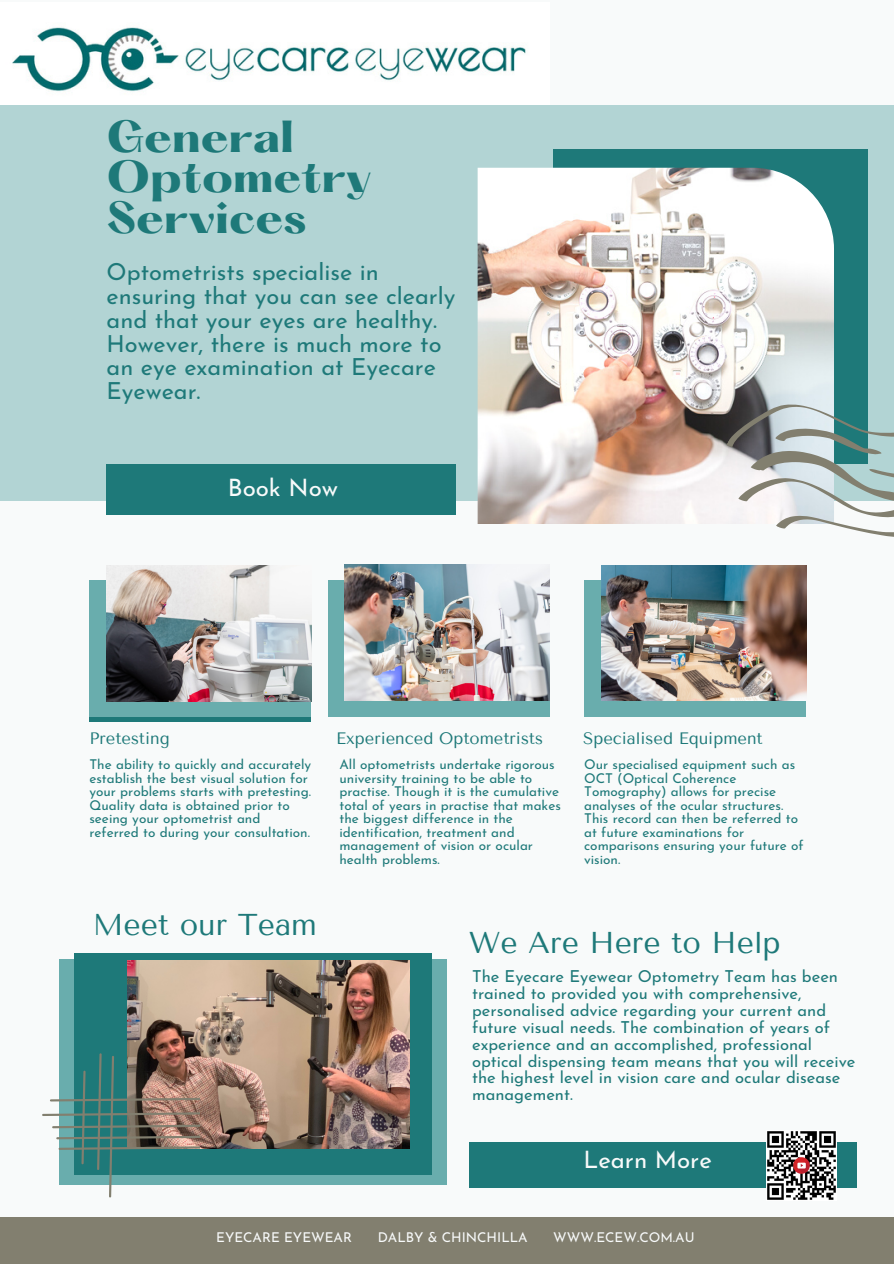
<style>
.page{position:relative;width:894px;height:1264px;background:#fff}
.page>*{position:absolute;margin:0;border:0;box-sizing:border-box;transform-origin:0 0}
.t1{font:800 39.3px/40.5px "Hatton";color:#1e7979}
.t2{font:30px "Tenor Sans";color:#1e7979}
.t3{font:24px "Josefin Sans";color:#f8fafa}
.t4{font:23.55px/23.9px "Josefin Sans";color:#1e7979}
.t5{font:16.5px/17px "Josefin Sans";color:#1e7979}
.t6{font:16.5px "Tenor Sans";color:#1e7979}
.t7{font:13.5px/13.5px "Josefin Sans";color:#1e7979}
.t8{font:13.5px "Josefin Sans";color:#f8fafa}
</style>
<div class="page">
<div style="left:0;top:0;width:893px;height:1263px;background:#f8fafa"></div>
<div style="left:59px;top:959px;width:387px;height:225px;background:#69adad"></div>
<div style="left:0;top:105px;width:893px;height:395px;background:#b2d4d4"></div>
<div style="left:553px;top:150px;width:314px;height:314px;background:#1e7979"></div>
<div style="left:89px;top:585px;width:222px;height:136px;background:linear-gradient(to right,#1e7979,#1e7979)"></div>
<div style="left:89px;top:580px;width:222px;height:136px;background:#69adad"></div>
<div style="left:327px;top:580px;width:222px;height:136px;background:#69adad"></div>
<div style="left:584px;top:580px;width:221px;height:136px;background:#69adad"></div>
<div style="left:74px;top:952px;width:357px;height:222px;background:#1e7979"></div>
<div style="left:106px;top:464px;width:350px;height:51px;background:#1e7979"></div>
<div style="left:0;top:1217px;width:893px;height:46px;background:#827f6f"></div>
<img style="left:477px;top:168px;width:356px;height:356px">
<img style="left:127px;top:960px;width:282px;height:188px">
<img style="left:345px;top:564px;width:204px;height:136px">
<img style="left:106px;top:565px;width:205px;height:136px">
<img style="left:601px;top:565px;width:205px;height:135px">
<svg style="left:42px;top:1053px;width:158px;height:144px"></svg>
<svg style="left:726px;top:307px;width:167px;height:297px"></svg>
<img style="left:12px;top:27px;width:514px;height:64px">
<div style="left:468px;top:1142px;width:388px;height:45px;background:#1e7979"></div>
<img style="left:766px;top:1131px;width:70px;height:69px">
<h1 class="t1" style="left:106px;top:121px;width:267px">General<br>Optometry<br>Services</h1>
<h3 class="t4" style="left:106px;top:262px;width:350px">Optometrists specialise in ensuring that you can see clearly and that your eyes are healthy.<br>However, there is much more to an eye examination at Eyecare<br>Eyewear.</h3>
<h3 class="t3" style="left:228px;top:477px;width:112px">Book Now</h3>
<p class="t6" style="left:89px;top:729px;width:82px">Pretesting</p>
<p class="t7" style="left:89px;top:759px;width:223px">The ability to quickly and accurately establish the best visual solution for your problems starts with pretesting.<br>Quality data is obtained prior to seeing your optometrist and referred to during your consultation.</p>
<h2 class="t2" style="left:93px;top:907px;width:226px">Meet our Team</h2>
<p class="t6" style="left:336px;top:729px;width:208px">Experienced Optometrists</p>
<p class="t6" style="left:583px;top:729px;width:181px">Specialised Equipment</p>
<p class="t7" style="left:339px;top:759px;width:223px">All optometrists undertake rigorous university training to be able to practise. Though it is the cumulative total of years in practise that makes the biggest difference in the identification, treatment and management of vision or ocular health problems.</p>
<p class="t7" style="left:584px;top:759px;width:221px">Our specialised equipment such as<br>OCT (Optical Coherence<br>Tomography) allows for precise analyses of the ocular structures.<br>This record can then be referred to at future examinations for comparisons ensuring your future of vision.</p>
<h2 class="t2" style="left:468px;top:925px;width:313px">We Are Here to Help</h2>
<p class="t5" style="left:472px;top:969px;width:385px">The Eyecare Eyewear Optometry Team has been trained to provided you with comprehensive, personalised advice regarding your current and future visual needs. The combination of years of experience and an accomplished, professional optical dispensing team means that you will receive the highest level in vision care and ocular disease management.</p>
<h3 class="t3" style="left:583px;top:1150px;width:130px">Learn More</h3>
<p class="t8" style="left:216px;top:1232px;width:137px">EYECARE EYEWEAR</p>
<p class="t8" style="left:377px;top:1232px;width:151px">DALBY &amp; CHINCHILLA</p>
<p class="t8" style="left:553px;top:1232px;width:143px">WWW.ECEW.COM.AU</p>
</div>
